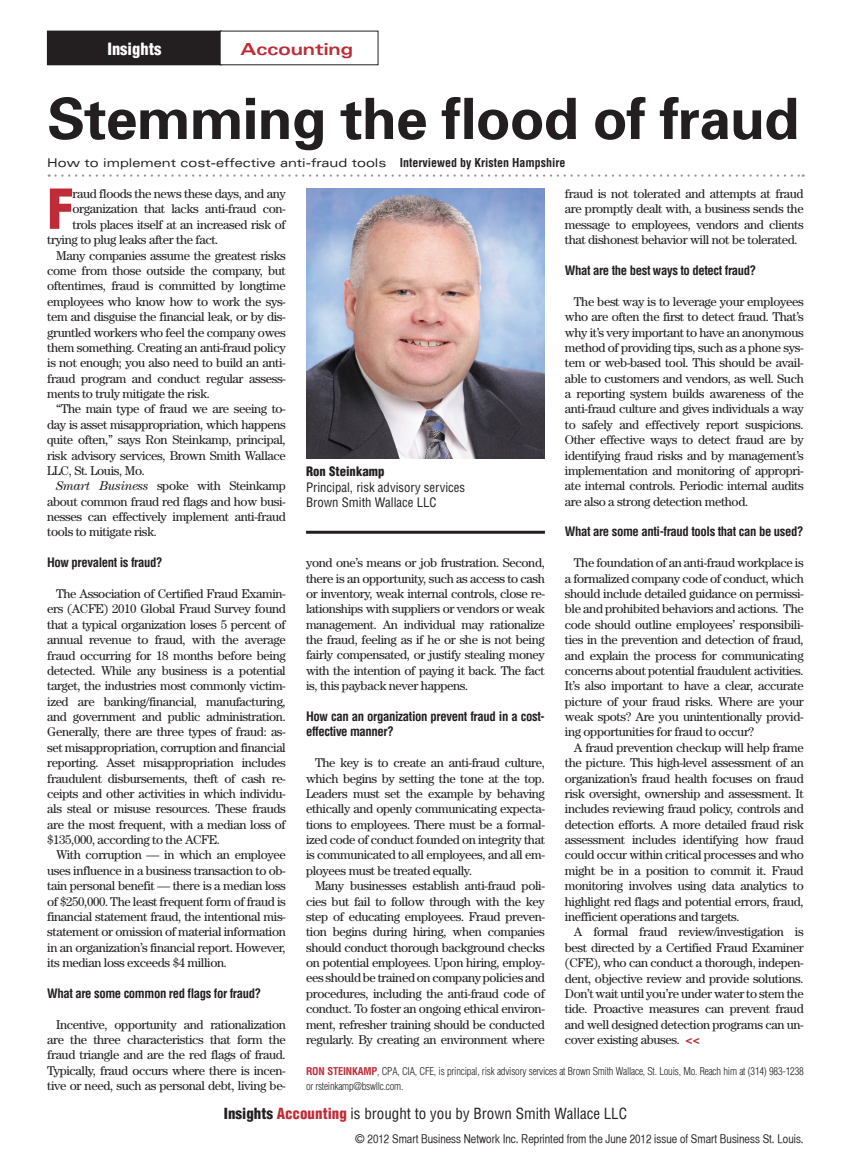
<style>
.page{position:relative;width:851px;height:1175px;background:#fff}
.page>*{position:absolute;margin:0;border:0;box-sizing:border-box;transform-origin:0 0}
.Headline{font:700 57px "Univers";letter-spacing:-.015em;color:#231f20}
.First_Paragraph{font:900 condensed 53.7px "Helvetica";color:#bf2b37}
.Topic{font:700 expanded 16.5px "Univers";color:#bf2b37}
.t1{font:900 condensed 16.5px "Helvetica";color:#fff}
.t2{font:condensed 15px "Helvetica";color:#231f20}
.Content{font:12.75px/15.3px "Century";letter-spacing:-.03em;color:#231f20;text-align:justify}
.Questions{font:700 condensed 12.75px/15.3px "Helvetica";letter-spacing:-.03em;color:#231f20}
.First_Paragraph-2{font:12.75px "Century";letter-spacing:-.03em;color:#231f20}
.Picture_-_Title__Com{font:condensed 12.75px "Helvetica";color:#231f20}
.Picture_-_Name{font:900 condensed 12.75px "Helvetica";color:#231f20}
.t3{font:12px "Helvetica CY Plain";color:#231f20}
.Drophead{font:expanded 12px "Univers";color:#231f20}
.Content-2{font:300 condensed 10.5px/15.3px "Helvetica";letter-spacing:-.02em;color:#231f20}
.s1{font-family:"Helvetica";font-weight:700;font-stretch:condensed}
.s2{font-weight:700;color:#bf2b37}
.s3{font-style:italic}
.s4{font-weight:900}
.s5{font-weight:900;color:#bf2b37}
</style>
<div class="page">
<svg style="left:49px;top:174px;width:754px;height:3px"></svg>
<div style="left:47px;top:31px;width:174px;height:34px;background:#231f20"></div>
<hr style="left:306px;top:531px;width:239px;height:3px;background:#231f20">
<img style="left:306px;top:188px;width:239px;height:270px">
<p class="t1" style="left:107px;top:38px;width:56px">Insights</p>
<p class="Topic" style="left:240px;top:39px;width:114px">Accounting</p>
<p class="Headline" style="left:47px;top:84px;width:753px">Stemming the flood of fraud</p>
<p class="Drophead" style="left:47px;top:156px;width:520px">How to implement cost-effective anti-fraud tools <span class="s1">Interviewed by Kristen Hampshire</span></p>
<p class="First_Paragraph" style="left:47px;top:176px;width:28px">F</p>
<p class="First_Paragraph-2" style="left:72px;top:186px;width:215px">raud floods the news these days, and any</p>
<p class="Content" style="left:565px;top:186px;width:240px">fraud is not tolerated and attempts at fraud are promptly dealt with, a business sends the message to employees, vendors and clients that dishonest behavior will not be tolerated.</p>
<p class="Questions" style="left:565px;top:262px;width:193px">What are the best ways to detect fraud?</p>
<p class="Content" style="left:565px;top:293px;width:240px;text-indent:9px">The best way is to leverage your employees who are often the first to detect fraud. That’s why it’s very important to have an anonymous method of providing tips, such as a phone sys&shy;tem or web-based tool. This should be avail&shy;able to customers and vendors, as well. Such a reporting system builds awareness of the anti-fraud culture and gives individuals a way to safely and effectively report suspicions.<br>Other effective ways to detect fraud are by identifying fraud risks and by management’s implementation and monitoring of appropri&shy;ate internal controls. Periodic internal audits are also a strong detection method.</p>
<p class="Questions" style="left:565px;top:524px;width:240px">What are some anti-fraud tools that can be used?</p>
<p class="Content" style="left:565px;top:555px;width:240px;text-indent:9px">The foundation of an anti-fraud workplace is a formalized company code of conduct, which should include detailed guidance on permissi&shy;ble and prohibited behaviors and actions. The code should outline employees’ responsibili&shy;ties in the prevention and detection of fraud, and explain the process for communicating concerns about potential fraudulent activities.<br>It’s also important to have a clear, accurate picture of your fraud risks. Where are your weak spots? Are you unintentionally provid&shy;ing opportunities for fraud to occur?</p>
<p class="Content" style="left:565px;top:739px;width:240px;text-indent:9px">A fraud prevention checkup will help frame the picture. This high-level assessment of an organization’s fraud health focuses on fraud risk oversight, ownership and assessment. It includes reviewing fraud policy, controls and detection efforts. A more detailed fraud risk assessment includes identifying how fraud could occur within critical processes and who might be in a position to commit it. Fraud monitoring involves using data analytics to highlight red flags and potential errors, fraud, inefficient operations and targets.</p>
<p class="Content" style="left:565px;top:924px;width:240px;text-indent:9px">A formal fraud review/investigation is best directed by a Certified Fraud Examiner (CFE), who can conduct a thorough, indepen&shy;dent, objective review and provide solutions.<br>Don’t wait until you’re under water to stem the tide. Proactive measures can prevent fraud and well designed detection programs can un&shy;cover existing abuses. <span class="s2">&lt;&lt;</span></p>
<p class="Content-2" style="left:306px;top:1063px;width:499px"><span class="s2">RON STEINKAMP</span>, CPA, CIA, CFE, is principal, risk advisory services at Brown Smith Wallace, St. Louis, Mo. Reach him at (314) 983-1238 or rsteinkamp@bswllc.com.</p>
<p class="First_Paragraph-2" style="left:72px;top:202px;width:215px">organization that lacks anti-fraud con-</p>
<p class="First_Paragraph-2" style="left:72px;top:217px;width:215px">trols places itself at an increased risk of</p>
<p class="First_Paragraph-2" style="left:47px;top:232px;width:173px">trying to plug leaks after the fact.</p>
<p class="Content" style="left:47px;top:247px;width:240px;text-indent:9px">Many companies assume the greatest risks come from those outside the company, but oftentimes, fraud is committed by longtime employees who know how to work the sys&shy;tem and disguise the financial leak, or by dis&shy;gruntled workers who feel the company owes them something. Creating an anti-fraud policy is not enough; you also need to build an anti&shy;fraud program and conduct regular assess&shy;ments to truly mitigate the risk.</p>
<p class="Content" style="left:47px;top:401px;width:240px;text-indent:9px">“The main type of fraud we are seeing to&shy;day is asset misappropriation, which happens quite often,” says Ron Steinkamp, principal, risk advisory services, Brown Smith Wallace LLC, St. Louis, Mo.</p>
<p class="Content" style="left:47px;top:478px;width:240px;text-indent:9px"><span class="s3">Smart Business</span> spoke with Steinkamp about common fraud red flags and how busi&shy;nesses can effectively implement anti-fraud tools to mitigate risk.</p>
<p class="Questions" style="left:47px;top:555px;width:117px">How prevalent is fraud?</p>
<p class="Content" style="left:47px;top:586px;width:240px;text-indent:9px">The Association of Certified Fraud Examin&shy;ers (ACFE) 2010 Global Fraud Survey found that a typical organization loses 5 percent of annual revenue to fraud, with the average fraud occurring for 18 months before being detected. While any business is a potential target, the industries most commonly victim&shy;ized are banking/financial, manufacturing, and government and public administration.<br>Generally, there are three types of fraud: as&shy;set misappropriation, corruption and financial reporting. Asset misappropriation includes fraudulent disbursements, theft of cash re&shy;ceipts and other activities in which individu&shy;als steal or misuse resources. These frauds are the most frequent, with a median loss of $135,000, according to the ACFE.</p>
<p class="Content" style="left:47px;top:847px;width:240px;text-indent:9px">With corruption — in which an employee uses influence in a business transaction to ob&shy;tain personal benefit — there is a median loss of $250,000. The least frequent form of fraud is financial statement fraud, the intentional mis&shy;statement or omission of material information in an organization’s financial report. However, its median loss exceeds $4 million.</p>
<p class="Questions" style="left:47px;top:985px;width:215px">What are some common red flags for fraud?</p>
<p class="Content" style="left:47px;top:1016px;width:240px;text-indent:9px">Incentive, opportunity and rationalization are the three characteristics that form the fraud triangle and are the red flags of fraud.<br>Typically, fraud occurs where there is incen&shy;tive or need, such as personal debt, living be-</p>
<p class="Picture_-_Name" style="left:306px;top:463px;width:80px">Ron Steinkamp</p>
<p class="Picture_-_Title__Com" style="left:306px;top:479px;width:161px">Principal, risk advisory services</p>
<p class="Picture_-_Title__Com" style="left:306px;top:494px;width:132px">Brown Smith Wallace LLC</p>
<p class="Content" style="left:306px;top:555px;width:240px">yond one’s means or job frustration. Second, there is an opportunity, such as access to cash or inventory, weak internal controls, close re&shy;lationships with suppliers or vendors or weak management. An individual may rationalize the fraud, feeling as if he or she is not being fairly compensated, or justify stealing money with the intention of paying it back. The fact is, this payback never happens.</p>
<p class="Questions" style="left:306px;top:708px;width:240px">How can an organization prevent fraud in a cost&shy;effective manner?</p>
<p class="Content" style="left:306px;top:755px;width:240px;text-indent:9px">The key is to create an anti-fraud culture, which begins by setting the tone at the top.<br>Leaders must set the example by behaving ethically and openly communicating expecta&shy;tions to employees. There must be a formal&shy;ized code of conduct founded on integrity that is communicated to all employees, and all em&shy;ployees must be treated equally.</p>
<p class="Content" style="left:306px;top:878px;width:240px;text-indent:9px">Many businesses establish anti-fraud poli&shy;cies but fail to follow through with the key step of educating employees. Fraud preven&shy;tion begins during hiring, when companies should conduct thorough background checks on potential employees. Upon hiring, employ&shy;ees should be trained on company policies and procedures, including the anti-fraud code of conduct. To foster an ongoing ethical environ&shy;ment, refresher training should be conducted regularly. By creating an environment where</p>
<p class="t2" style="left:224px;top:1103px;width:405px"><span class="s4">Insights</span> <span class="s5">Accounting</span> is brought to you by Brown Smith Wallace LLC</p>
<p class="t3" style="left:355px;top:1131px;width:450px">© 2012 Smart Business Network Inc. Reprinted from the June 2012 issue of Smart Business St. Louis.</p>
</div>
